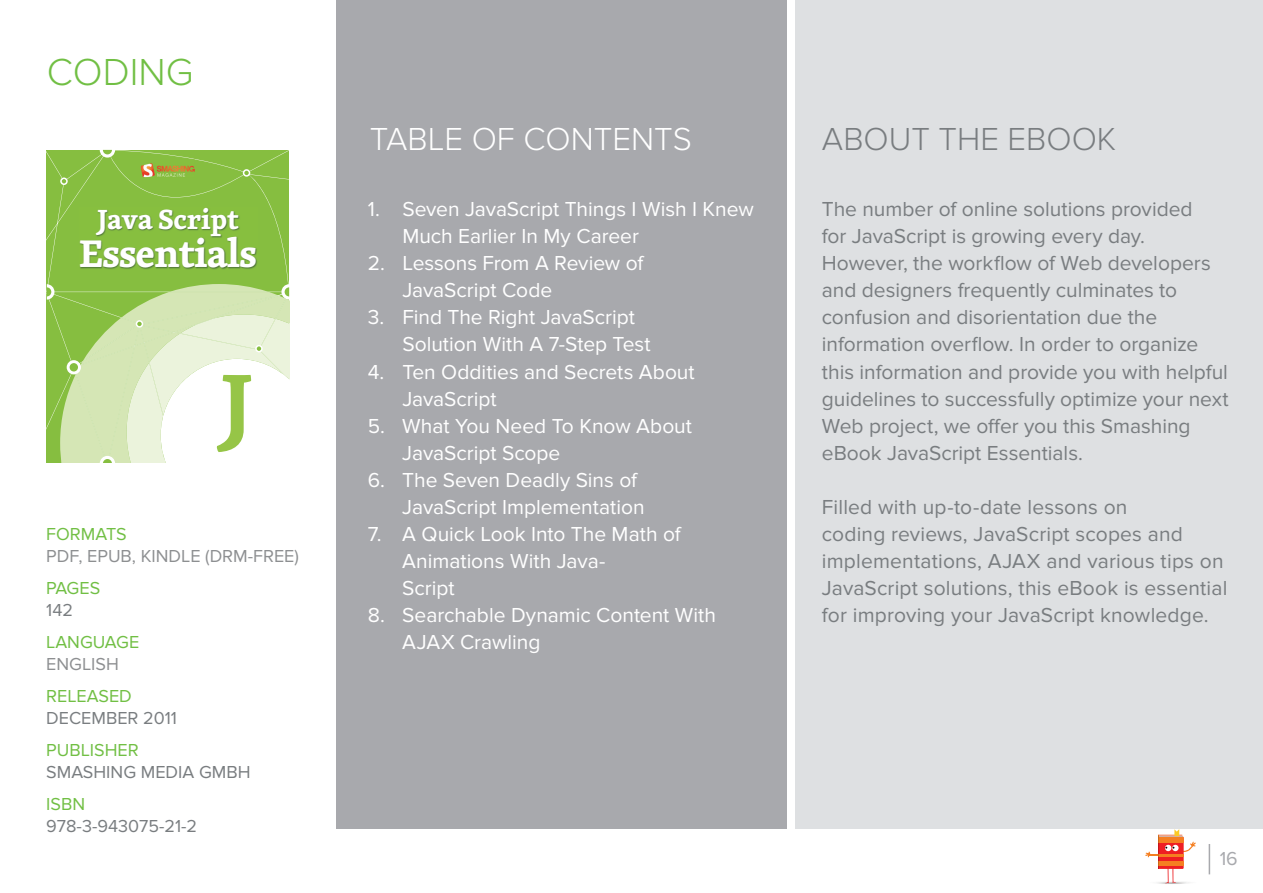
<style>
.page{position:relative;width:1263px;height:893px;background:#fff}
.page>*{position:absolute;margin:0;border:0;box-sizing:border-box;transform-origin:0 0}
.t1{font:700 87.15px "Skolar";color:#96c547}
.t2{font:700 39.6px "Skolar";letter-spacing:-.025em;color:#fff}
.t3{font:300 39px "Proxima Nova";color:#71bf44}
.t4{font:300 33px "Proxima Nova";color:#fff}
.t5{font:300 33px "Proxima Nova";color:#797d80}
.t6{font:700 28.5px "Skolar";letter-spacing:-.01em;color:#fff}
.t7{font:21px/27px "Proxima Nova";color:#797d80}
.t8{font:21px/27px "Proxima Nova";color:#fff}
.t9{font:19.5px "Proxima Nova";color:#a8a9ad}
.t10{font:18px "Proxima Nova";color:#797d80}
.t11{font:18px "Proxima Nova";color:#71bf44}
.t12{font:18px "Proxima Nova";color:#8d8f91}
</style>
<div class="page">
<div style="left:336px;top:0;width:450px;height:829px;background:#a8a9ad"></div>
<div style="left:795px;top:0;width:468px;height:829px;background:#dee0e2"></div>
<hr style="left:1209px;top:844px;width:1px;height:30px;background:#a8a9ad">
<svg style="left:1145px;top:829px;width:51px;height:55px"></svg>
<svg style="left:47px;top:150px;width:242px;height:24px;background:#88bf44"></svg>
<div style="left:47px;top:174px;width:242px;height:289px;background:#86be40"></div>
<img style="left:141px;top:159px;width:54px;height:18px">
<svg style="left:62px;top:179px;width:4px;height:4px"></svg>
<svg style="left:47px;top:284px;width:7px;height:16px"></svg>
<svg style="left:244px;top:171px;width:5px;height:4px"></svg>
<svg style="left:60px;top:284px;width:229px;height:179px"></svg>
<svg style="left:100px;top:150px;width:15px;height:8px"></svg>
<img style="left:80px;top:208px;width:178px;height:61px">
<div style="left:217px;top:375px;width:34px;height:77px;background:#fff"></div>
<h3 class="t3" style="left:47px;top:49px;width:148px">CODING</h3>
<h3 class="t6" style="left:98px;top:197px;width:142px">Java Script</h3>
<h2 class="t2" style="left:80px;top:222px;width:179px">Essentials</h2>
<h1 class="t1" style="left:222px;top:334px;width:31px">J</h1>
<p class="t11" style="left:46px;top:524px;width:82px">FORMATS</p>
<p class="t12" style="left:46px;top:546px;width:254px">PDF, EPUB, KINDLE (DRM-FREE)</p>
<p class="t11" style="left:46px;top:578px;width:55px">PAGES</p>
<p class="t10" style="left:46px;top:600px;width:28px">142</p>
<p class="t11" style="left:46px;top:632px;width:94px">LANGUAGE</p>
<p class="t12" style="left:46px;top:654px;width:74px">ENGLISH</p>
<p class="t11" style="left:46px;top:686px;width:87px">RELEASED</p>
<p class="t10" style="left:46px;top:708px;width:132px">DECEMBER 2011</p>
<p class="t11" style="left:46px;top:740px;width:94px">PUBLISHER</p>
<p class="t10" style="left:46px;top:762px;width:206px">SMASHING MEDIA GMBH</p>
<p class="t11" style="left:46px;top:794px;width:40px">ISBN</p>
<p class="t10" style="left:46px;top:816px;width:152px">978-3-943075-21-2</p>
<h3 class="t4" style="left:370px;top:120px;width:323px">TABLE OF CONTENTS</h3>
<h3 class="t5" style="left:822px;top:120px;width:296px">ABOUT THE EBOOK</h3>
<p class="t8" style="left:402px;top:196px;width:353px;text-indent:-35px">1. Seven JavaScript Things I Wish I Knew<br>Much Earlier In My Career</p>
<p class="t8" style="left:402px;top:250px;width:243px;text-indent:-35px">2. Lessons From A Review of<br>JavaScript Code</p>
<p class="t8" style="left:402px;top:304px;width:250px;text-indent:-35px">3. Find The Right JavaScript<br>Solution With A 7-Step Test</p>
<p class="t8" style="left:402px;top:358px;width:294px;text-indent:-35px">4. Ten Oddities and Secrets About<br>JavaScript</p>
<p class="t8" style="left:402px;top:412px;width:291px;text-indent:-34px">5. What You Need To Know About<br>JavaScript Scope</p>
<p class="t8" style="left:402px;top:466px;width:244px;text-indent:-35px">6. The Seven Deadly Sins of<br>JavaScript Implementation</p>
<p class="t8" style="left:402px;top:520px;width:280px;text-indent:-35px">7. A Quick Look Into The Math of<br>Animations With Java-<br>Script</p>
<p class="t8" style="left:402px;top:601px;width:315px;text-indent:-35px">8. Searchable Dynamic Content With<br>AJAX Crawling</p>
<p class="t7" style="left:822px;top:196px;width:408px">The number of online solutions provided<br>for JavaScript is growing every day.<br>However, the workflow of Web developers and designers frequently culminates to confusion and disorientation due the information overflow. In order to organize this information and provide you with helpful guidelines to successfully optimize your next Web project, we offer you this Smashing eBook JavaScript Essentials.</p>
<p class="t7" style="left:822px;top:493px;width:407px">Filled with up-to-date lessons on<br>coding reviews, JavaScript scopes and implementations, AJAX and various tips on JavaScript solutions, this eBook is essential for improving your JavaScript knowledge.</p>
<p class="t9" style="left:1220px;top:847px;width:20px">16</p>
</div>
